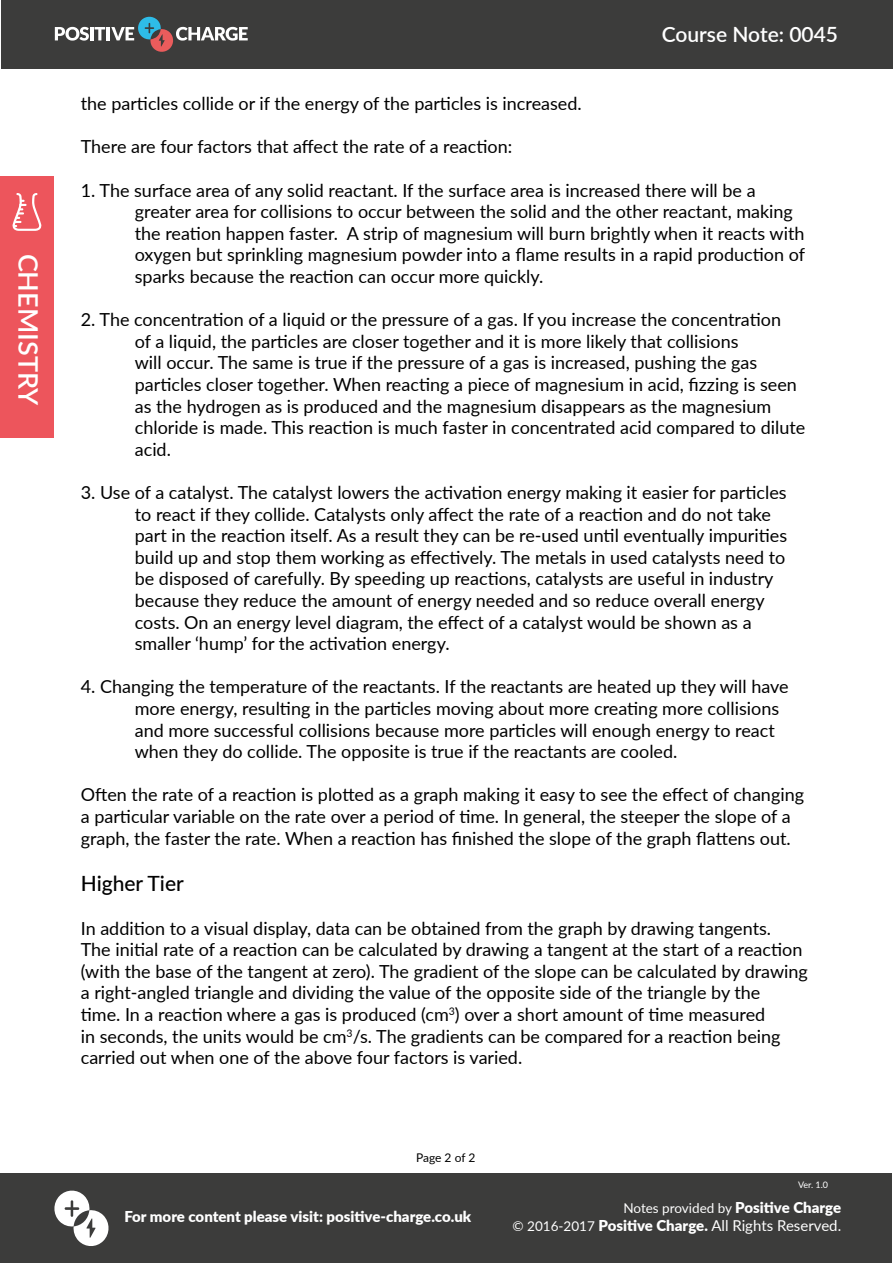
<style>
.page{position:relative;width:893px;height:1263px;background:#fff}
.page>*{position:absolute;margin:0;border:0;box-sizing:border-box;transform-origin:0 0}
.t1{font:600 27px "Lato";color:#fff}
.t2{font:600 21px "Lato";color:#fff}
.t3{font:500 21px "Lato";color:#000}
.t4{font:18px/21.6px "Lato";color:#000}
.t5{font:900 15px "Lato";color:#fff}
.t6{font:15px "Lato";color:#fff}
.t7{font:13.5px "Lato";color:#fff}
.t8{font:12px "Lato";letter-spacing:-.01em;color:#000}
.t9{font:9px "Lato";color:#fff}
.s1{font-weight:900;font-size:15px}
.s2{font-size:13.5px}
.s3{font-weight:900}
</style>
<div class="page">
<div style="left:1px;top:0;width:891px;height:69px;background:#3c3c3b"></div>
<svg style="left:55px;top:16px;width:193px;height:36px"></svg>
<div style="left:0;top:1174px;width:891px;height:89px;background:#3c3c3b"></div>
<svg style="left:54px;top:1190px;width:55px;height:56px"></svg>
<div style="left:0;top:177px;width:54px;height:261px;background:#ed555c"></div>
<svg style="left:12px;top:193px;width:30px;height:38px"></svg>
<h1 class="t1" style="left:48px;top:254px;width:153px;rotate:90deg">CHEMISTRY</h1>
<p class="t2" style="left:662px;top:19px;width:178px">Course Note: 0045</p>
<p class="t4" style="left:81px;top:92px;width:502px">the particles collide or if the energy of the particles is increased.</p>
<p class="t4" style="left:81px;top:135px;width:433px">There are four factors that affect the rate of a reaction:</p>
<p class="t4" style="left:135px;top:178px;width:672px;text-indent:-54px">1. The surface area of any solid reactant. If the surface area is increased there will be a greater area for collisions to occur between the solid and the other reactant, making the reation happen faster. A strip of magnesium will burn brightly when it reacts with oxygen but sprinkling magnesium powder into a flame results in a rapid production of sparks because the reaction can occur more quickly.</p>
<p class="t4" style="left:135px;top:308px;width:648px;text-indent:-54px">2. The concentration of a liquid or the pressure of a gas. If you increase the concentration of a liquid, the particles are closer together and it is more likely that collisions</p>
<p class="t4" style="left:135px;top:351px;width:672px">will occur. The same is true if the pressure of a gas is increased, pushing the gas particles closer together. When reacting a piece of magnesium in acid, fizzing is seen as the hydrogen as is produced and the magnesium disappears as the magnesium chloride is made. This reaction is much faster in concentrated acid compared to dilute acid.</p>
<p class="t4" style="left:135px;top:481px;width:653px;text-indent:-54px">3. Use of a catalyst. The catalyst lowers the activation energy making it easier for particles to react if they collide. Catalysts only affect the rate of a reaction and do not take</p>
<p class="t4" style="left:135px;top:524px;width:654px">part in the reaction itself. As a result they can be re-used until eventually impurities build up and stop them working as effectively. The metals in used catalysts need to be disposed of carefully. By speeding up reactions, catalysts are useful in industry because they reduce the amount of energy needed and so reduce overall energy</p>
<p class="t4" style="left:135px;top:610px;width:618px">costs. On an energy level diagram, the effect of a catalyst would be shown as a smaller ‘hump’ for the activation energy.</p>
<p class="t4" style="left:135px;top:675px;width:655px;text-indent:-54px">4. Changing the temperature of the reactants. If the reactants are heated up they will have more energy, resulting in the particles moving about more creating more collisions and more successful collisions because more particles will enough energy to react when they do collide. The opposite is true if the reactants are cooled.</p>
<p class="t4" style="left:81px;top:783px;width:725px">Often the rate of a reaction is plotted as a graph making it easy to see the effect of changing a particular variable on the rate over a period of time. In general, the steeper the slope of a graph, the faster the rate. When a reaction has finished the slope of the graph flattens out.</p>
<p class="t3" style="left:81px;top:869px;width:105px">Higher Tier</p>
<p class="t4" style="left:81px;top:916px;width:729px">In addition to a visual display, data can be obtained from the graph by drawing tangents.<br>The initial rate of a reaction can be calculated by drawing a tangent at the start of a reaction (with the base of the tangent at zero). The gradient of the slope can be calculated by drawing a right-angled triangle and dividing the value of the opposite side of the triangle by the<br>time. In a reaction where a gas is produced (cm<sup>3</sup>) over a short amount of time measured<br>in seconds, the units would be cm<sup>3</sup>/s. The gradients can be compared for a reaction being carried out when one of the above four factors is varied.</p>
<p class="t8" style="left:416px;top:1149px;width:61px">Page 2 of 2</p>
<p class="t5" style="left:124px;top:1205px;width:348px">For more content please visit: positive-charge.co.uk</p>
<p class="t9" style="left:798px;top:1178px;width:32px">Ver. 1.0</p>
<p class="t7" style="left:623px;top:1198px;width:219px">Notes provided by <span class="s1">Positive Charge</span></p>
<p class="t6" style="left:513px;top:1215px;width:330px"><span class="s2">© 2016-2017</span> <span class="s3">Positive Charge.</span> All Rights Reserved.</p>
</div>
